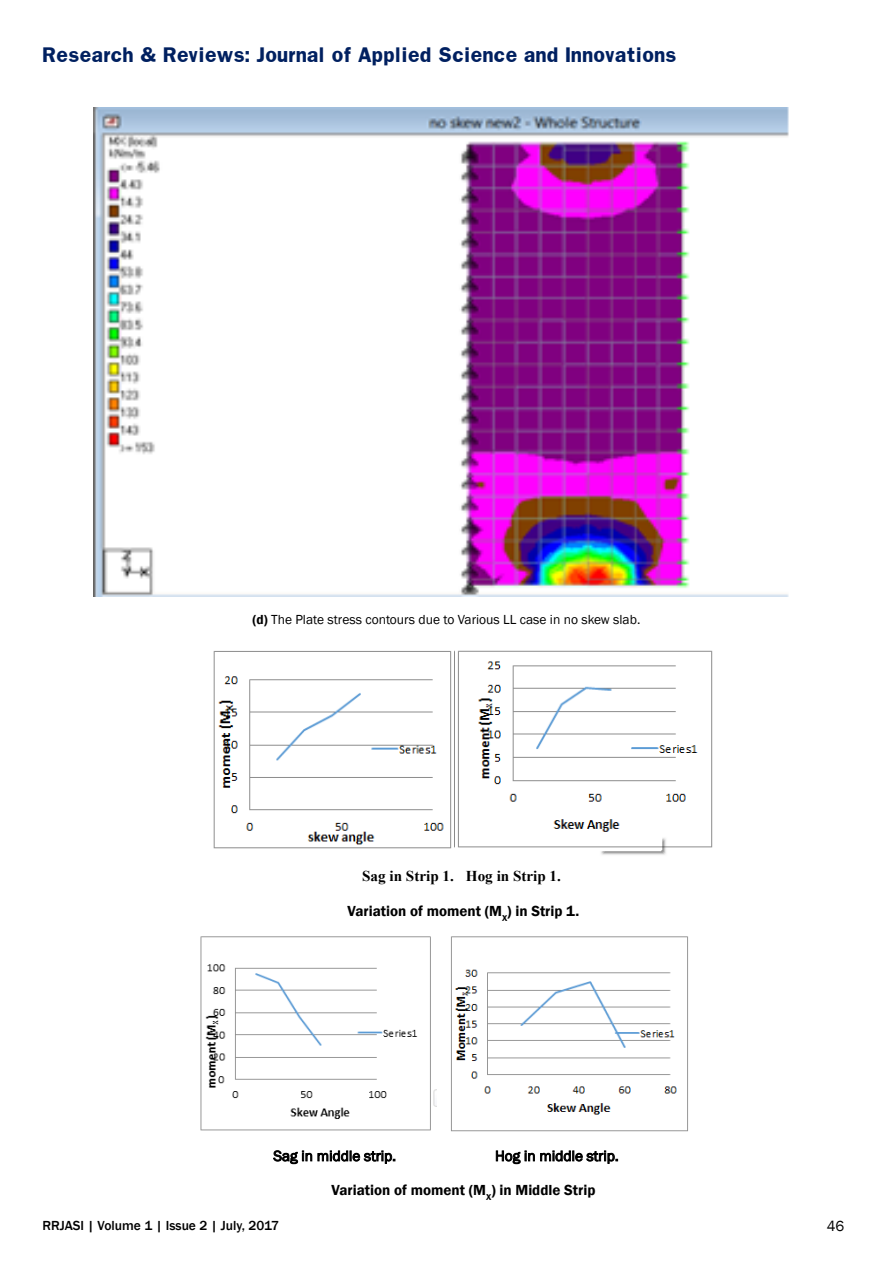
<style>
.page{position:relative;width:893px;height:1263px;background:#fff}
.page>*{position:absolute;margin:0;border:0;box-sizing:border-box;transform-origin:0 0}
.t1{font:700 18px "Franklin";color:#002060}
.t2{font:600 15px "Franklin Gothic";color:#000}
.t3{font:15px "Franklin Gothic";color:#000}
.t4{font:700 15px "Times New Roman";color:#000}
.t5{font:13.5px "Franklin Gothic";color:#000}
.t6{font:500 13.5px "Franklin Gothic";color:#000}
.s1{font-weight:600}
</style>
<div class="page">
<img style="left:93px;top:108px;width:696px;height:489px">
<img style="left:213px;top:651px;width:239px;height:198px">
<img style="left:454px;top:650px;width:259px;height:205px">
<img style="left:451px;top:936px;width:237px;height:196px">
<img style="left:200px;top:936px;width:236px;height:195px">
<svg style="left:273px;top:1150px;width:39px;height:14px"></svg>
<svg style="left:318px;top:1150px;width:77px;height:14px"></svg>
<svg style="left:496px;top:1150px;width:122px;height:14px"></svg>
<p class="t1" style="left:43px;top:43px;width:636px">Research &amp; Reviews: Journal of Applied Science and Innovations</p>
<p class="t5" style="left:253px;top:611px;width:389px"><span class="s1">(d)</span> The Plate stress contours due to Various LL case in no skew slab.</p>
<p class="t4" style="left:362px;top:865px;width:200px">Sag in Strip 1. Hog in Strip 1.</p>
<p class="t2" style="left:347px;top:901px;width:233px">Variation of moment (M<sub>X</sub>) in Strip 1.</p>
<p class="t3" style="left:273px;top:1146px;width:124px">Sag in middle strip.</p>
<p class="t3" style="left:495px;top:1146px;width:125px">Hog in middle strip.</p>
<p class="t2" style="left:332px;top:1181px;width:265px">Variation of moment (M<sub>X</sub>) in Middle Strip</p>
<p class="t6" style="left:43px;top:1217px;width:238px">RRJASI | Volume 1 | Issue 2 | July, 2017</p>
<p class="t3" style="left:827px;top:1217px;width:19px">46</p>
</div>
